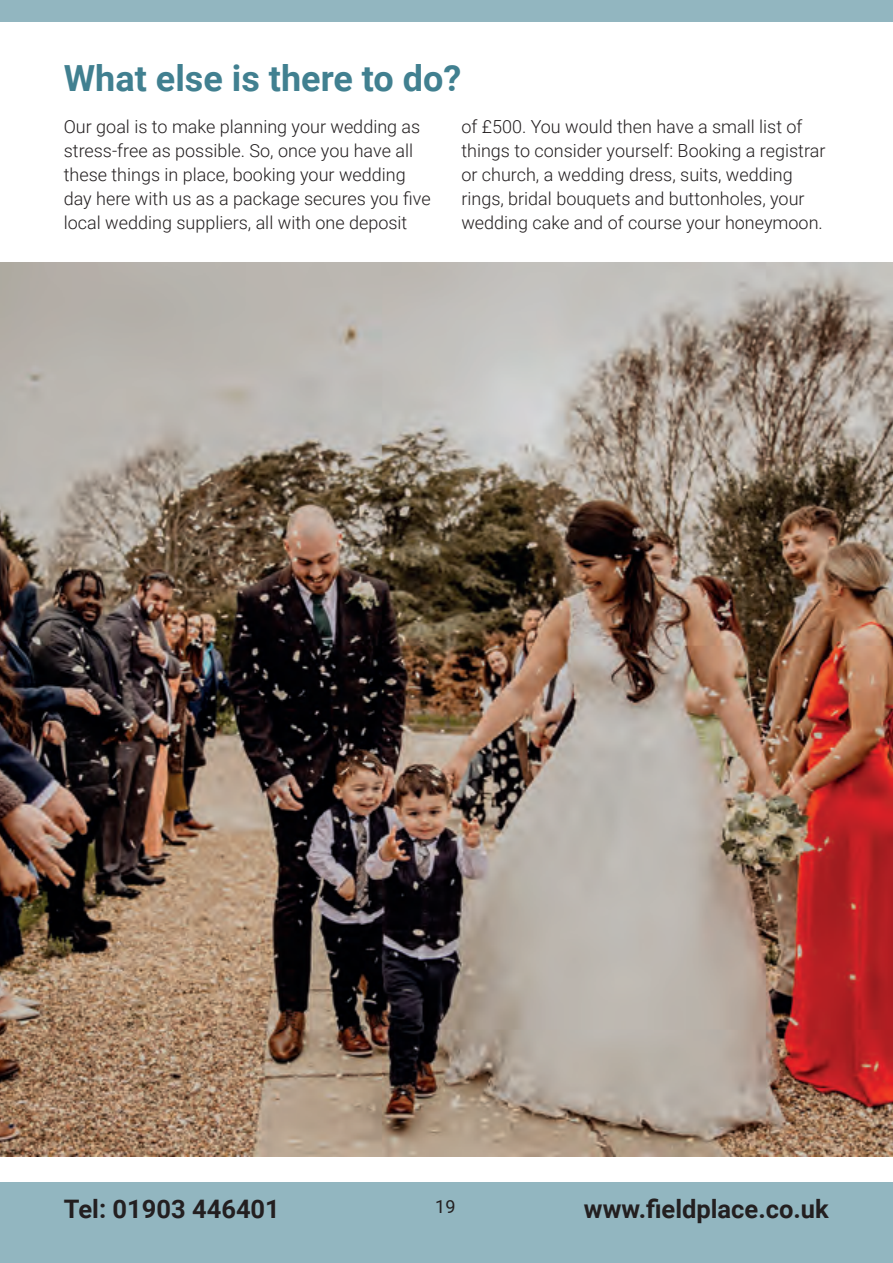
<style>
.page{position:relative;width:893px;height:1263px;background:#fff}
.page>*{position:absolute;margin:0;border:0;box-sizing:border-box;transform-origin:0 0}
.t1{font:700 36px "Roboto";color:#418090}
.t2{font:700 25.5px "Roboto";color:#231f20}
.t3{font:300 18px/24px "Roboto";color:#231f20}
.t4{font:18px "Roboto";color:#231f20}
</style>
<div class="page">
<div style="left:0;top:1182px;width:893px;height:81px;background:#92b6c0"></div>
<img style="left:0;top:262px;width:893px;height:895px">
<div style="left:0;top:0;width:893px;height:21px;background:#92b6c0"></div>
<p class="t1" style="left:64px;top:53px;width:399px">What else is there to do?</p>
<p class="t3" style="left:64px;top:113px;width:368px">Our goal is to make planning your wedding as stress-free as possible. So, once you have all these things in place, booking your wedding day here with us as a package secures you five local wedding suppliers, all with one deposit</p>
<p class="t3" style="left:461px;top:113px;width:366px">of £500. You would then have a small list of things to consider yourself: Booking a registrar or church, a wedding dress, suits, wedding rings, bridal bouquets and buttonholes, your wedding cake and of course your honeymoon.</p>
<h2 class="t2" style="left:64px;top:1191px;width:218px">Tel: 01903 446401</h2>
<p class="t4" style="left:435px;top:1194px;width:22px">19</p>
<h2 class="t2" style="left:584px;top:1191px;width:246px">www.fieldplace.co.uk</h2>
</div>
